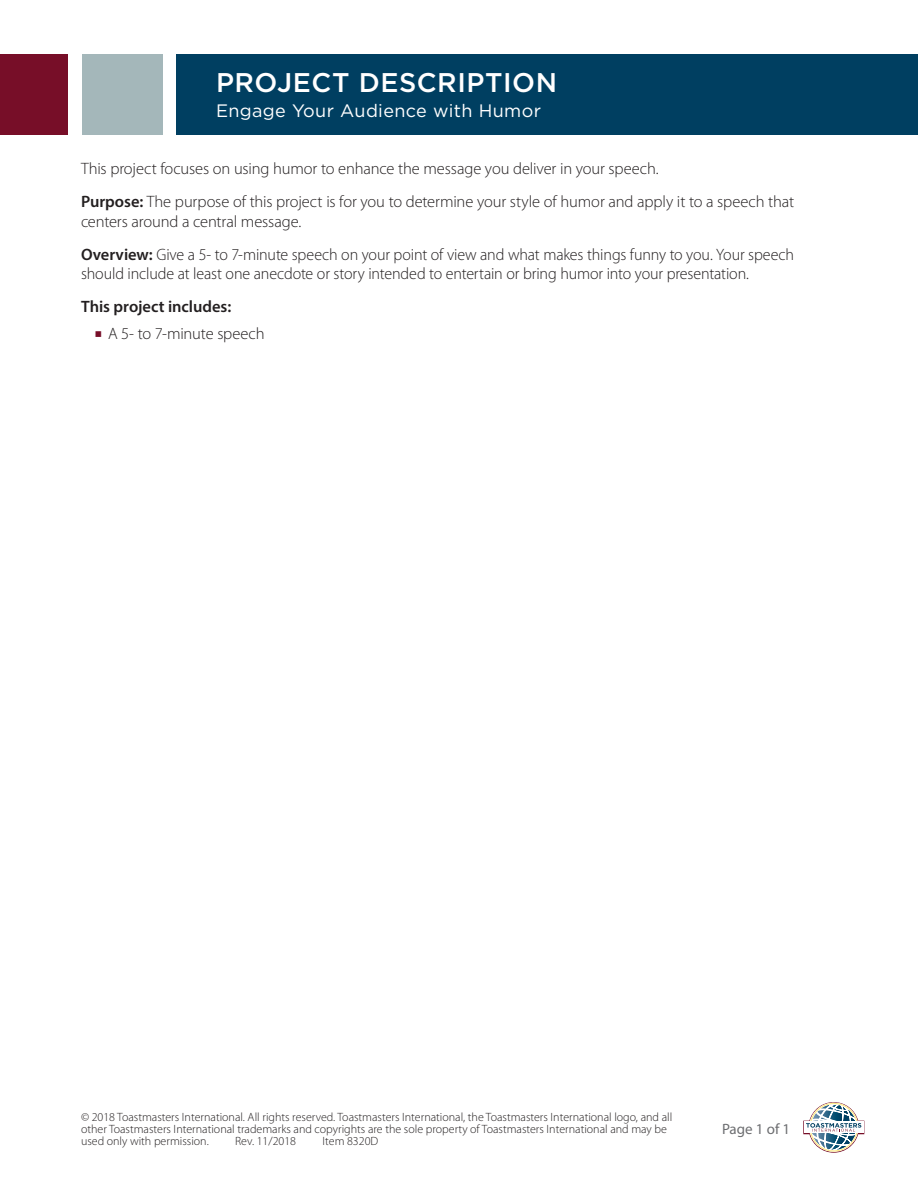
<style>
.page{position:relative;width:918px;height:1188px;background:#fff}
.page>*{position:absolute;margin:0;border:0;box-sizing:border-box;transform-origin:0 0}
.Form_Header{font:500 27px "Gotham";letter-spacing:.02em;color:#fff}
.Form_Subheader{font:18px "Gotham";letter-spacing:.02em;color:#fff}
.Body{font:300 16.5px/19.5px "Myriad Pro";letter-spacing:-.01em;color:#231f20}
.Body-2{font:600 16.5px "Myriad Pro";color:#231f20}
.t1{font:15px "Myriad Pro";color:#6c6d70}
.t2{font:300 12px/12px "Myriad Pro";color:#231f20}
.s1{font-weight:600}
.s2{font-family:"Minion Pro";font-weight:700;font-stretch:condensed;font-size:19.5px;color:#770e28}
</style>
<div class="page">
<svg style="left:803px;top:1102px;width:61px;height:51px"></svg>
<div style="left:82px;top:54px;width:81px;height:81px;background:#a4b7ba"></div>
<div style="left:176px;top:54px;width:742px;height:81px;background:#003f61"></div>
<div style="left:0;top:54px;width:68px;height:81px;background:#770e28"></div>
<p class="Form_Header" style="left:216px;top:65px;width:343px">PROJECT DESCRIPTION</p>
<p class="Form_Subheader" style="left:216px;top:99px;width:327px">Engage Your Audience with Humor</p>
<p class="Body" style="left:81px;top:159px;width:579px">This project focuses on using humor to enhance the message you deliver in your speech.</p>
<p class="Body" style="left:81px;top:192px;width:715px"><span class="s1">Purpose:</span> The purpose of this project is for you to determine your style of humor and apply it to a speech that centers around a central message.</p>
<p class="Body" style="left:81px;top:245px;width:715px"><span class="s1">Overview:</span> Give a 5- to 7-minute speech on your point of view and what makes things funny to you. Your speech should include at least one anecdote or story intended to entertain or bring humor into your presentation.</p>
<p class="Body-2" style="left:81px;top:296px;width:152px">This project includes:</p>
<p class="Body" style="left:94px;top:324px;width:172px"><span class="s2">■</span> A 5- to 7-minute speech</p>
<p class="t2" style="left:81px;top:1111px;width:593px">© 2018 Toastmasters International. All rights reserved. Toastmasters International, the Toastmasters International logo, and all other Toastmasters International trademarks and copyrights are the sole property of Toastmasters International and may be used only with permission.</p>
<p class="t2" style="left:235px;top:1135px;width:63px">Rev. 11/2018</p>
<p class="t2" style="left:322px;top:1135px;width:57px">Item 8320D</p>
<p class="t1" style="left:722px;top:1120px;width:70px">Page 1 of 1</p>
</div>
